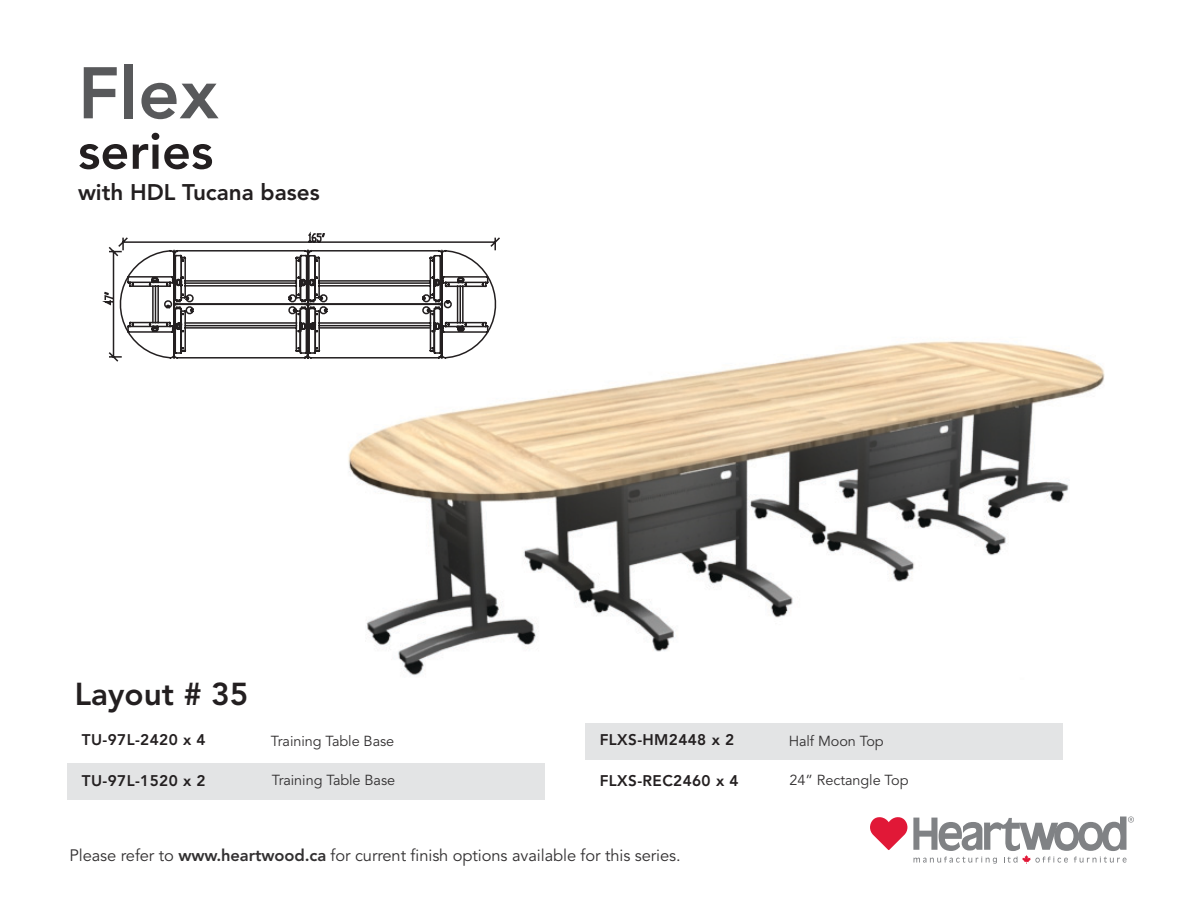
<style>
.page{position:relative;width:1188px;height:918px;background:#fff}
.page>*{position:absolute;margin:0;border:0;box-sizing:border-box;transform-origin:0 0}
.t1{font:800 72.3px "Avenir LT Std";color:#58595b}
.t2{font:800 50.4px "Avenir LT Std";color:#231f20}
.t3{font:800 31.5px "Avenir LT Std";color:#231f20}
.t4{font:800 22.5px "Avenir LT Std";color:#231f20}
.t5{font:16.5px "Avenir LT Std";letter-spacing:-.005em;color:#323031}
.Layouts-WRK{font:800 15.3px "Avenir LT Std";letter-spacing:.025em;color:#231f20}
.Layouts-WRK-2{font:14.4px "Avenir LT Std";letter-spacing:-.005em;color:#323031}
.s1{font-weight:800}
</style>
<div class="page">
<svg style="left:870px;top:817px;width:37px;height:33px"></svg>
<svg style="left:913px;top:816px;width:221px;height:48px"></svg>
<img style="left:348px;top:341px;width:757px;height:335px">
<div style="left:68px;top:764px;width:477px;height:36px;background:#e3e4e5"></div>
<div style="left:585px;top:723px;width:478px;height:37px;background:#e3e4e5"></div>
<svg style="left:348px;top:363px;width:142px;height:60px"></svg>
<svg style="left:102px;top:231px;width:399px;height:132px"></svg>
<h1 class="t1" style="left:78px;top:50px;width:142px">Flex</h1>
<h2 class="t2" style="left:78px;top:121px;width:137px">series</h2>
<p class="t4" style="left:78px;top:178px;width:243px">with HDL Tucana bases</p>
<p class="t3" style="left:75px;top:676px;width:175px">Layout # 35</p>
<p class="Layouts-WRK" style="left:82px;top:731px;width:125px">TU-97L-2420 x 4</p>
<p class="Layouts-WRK" style="left:82px;top:772px;width:125px">TU-97L-1520 x 2</p>
<p class="Layouts-WRK-2" style="left:271px;top:733px;width:125px">Training Table Base</p>
<p class="Layouts-WRK-2" style="left:272px;top:772px;width:125px">Training Table Base</p>
<p class="Layouts-WRK" style="left:600px;top:731px;width:136px">FLXS-HM2448 x 2</p>
<p class="Layouts-WRK" style="left:600px;top:772px;width:140px">FLXS-REC2460 x 4</p>
<p class="t5" style="left:69px;top:846px;width:613px">Please refer to <span class="s1">www.heartwood.ca</span> for current finish options available for this series.</p>
<p class="Layouts-WRK-2" style="left:789px;top:733px;width:97px">Half Moon Top</p>
<p class="Layouts-WRK-2" style="left:790px;top:772px;width:120px">24” Rectangle Top</p>
</div>
